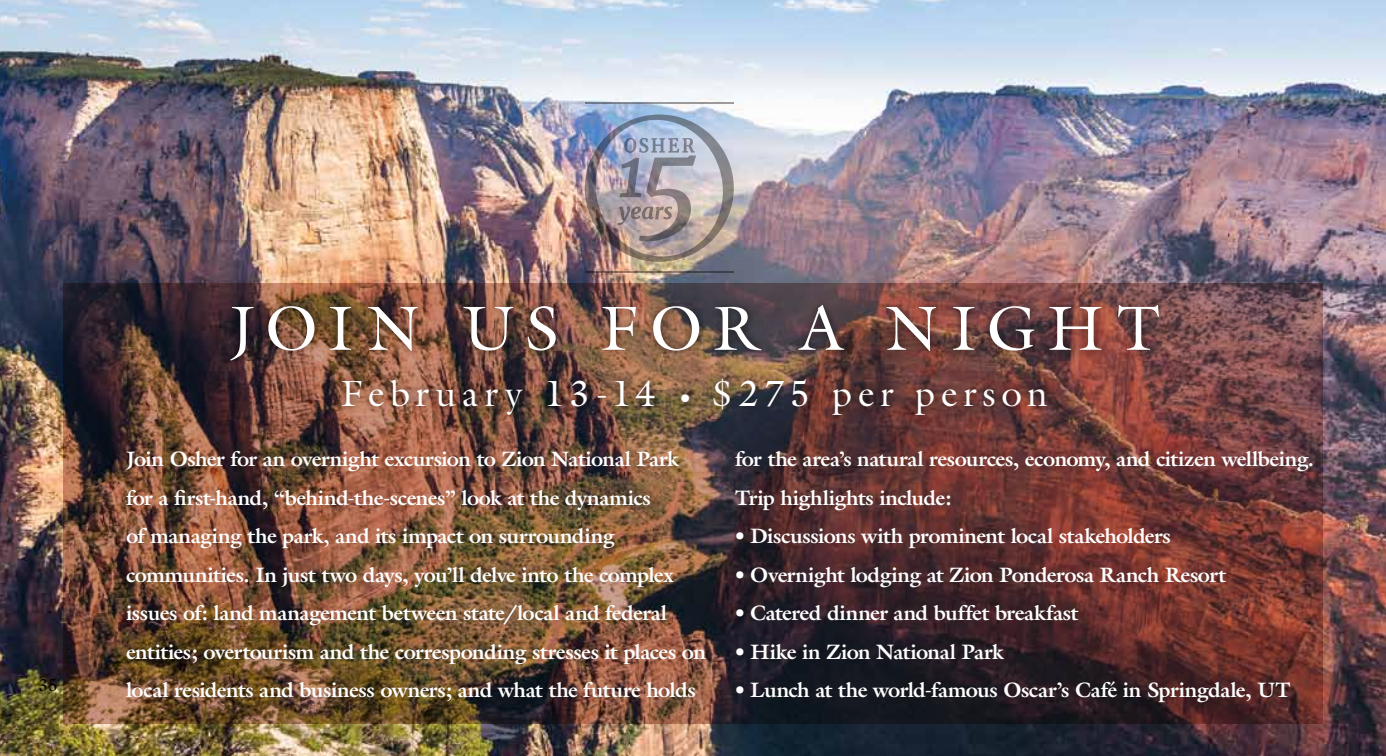
<style>
.page{position:relative;width:1386px;height:756px;background:#fff}
.page>*{position:absolute;margin:0;border:0;box-sizing:border-box;transform-origin:0 0}
.t1{font:63px "Galliard";letter-spacing:.185em;color:#fff}
.t2{font:36.75px "Galliard";letter-spacing:.155em;color:#fff}
.t3{font:700 21px/38.5px "Galliard";letter-spacing:-.025em;color:#fff}
.t4{font:17.5px "Galliard";color:#000}
.s1{font-size:22.75px}
</style>
<div class="page">
<img style="left:0;top:0;width:1386px;height:756px">
<img style="left:63px;top:284px;width:1260px;height:440px">
<div style="left:223px;top:297px;width:945px;height:126px;background:#000;opacity:.61"></div>
<hr style="left:585px;top:102px;width:148px;height:2px;background:#231f20">
<hr style="left:585px;top:272px;width:148px;height:1px;background:#231f20">
<img style="left:585px;top:112px;width:149px;height:152px">
<p class="t4" style="left:38px;top:674px;width:21px">35</p>
<h1 class="t1" style="left:230px;top:289px;width:932px">JOIN US FOR A NIGHT</h1>
<h2 class="t2" style="left:342px;top:370px;width:708px">February 13-14 <span class="s1">•</span> $275 per person</h2>
<p class="t3" style="left:126px;top:439px;width:582px">Join Osher for an overnight excursion to Zion National Park for a first-hand, “behind-the-scenes” look at the dynamics<br>of managing the park, and its impact on surrounding communities. In just two days, you’ll delve into the complex issues of: land management between state/local and federal entities; overtourism and the corresponding stresses it places on local residents and business owners; and what the future holds</p>
<p class="t3" style="left:735px;top:439px;width:581px">for the area’s natural resources, economy, and citizen wellbeing.<br>Trip highlights include:</p>
<p class="t3" style="left:735px;top:516px;width:437px">• Discussions with prominent local stakeholders</p>
<p class="t3" style="left:735px;top:555px;width:493px">• Overnight lodging at Zion Ponderosa Ranch Resort</p>
<p class="t3" style="left:735px;top:593px;width:345px">• Catered dinner and buffet breakfast</p>
<p class="t3" style="left:735px;top:632px;width:270px">• Hike in Zion National Park</p>
<p class="t3" style="left:735px;top:670px;width:557px">• Lunch at the world-famous Oscar’s Café in Springdale, UT</p>
</div>
